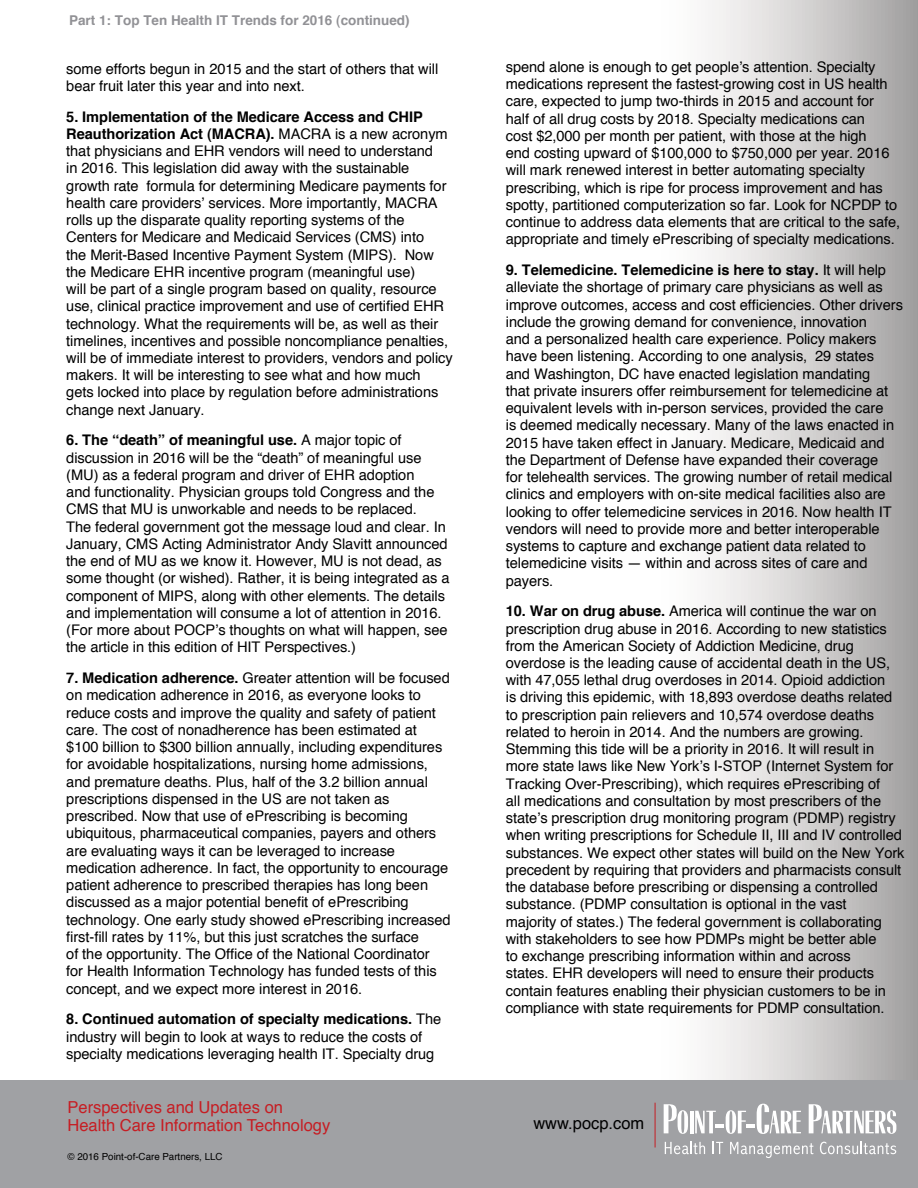
<style>
.page{position:relative;width:918px;height:1188px;background:#fff}
.page>*{position:absolute;margin:0;border:0;box-sizing:border-box;transform-origin:0 0}
.t1{font:16.5px/18px "Helvetica";color:#c61d23}
.t2{font:16.5px "Helvetica";color:#000}
.t3{font:14.7px/17.2px "Helvetica";letter-spacing:-.005em;color:#000}
.t4{font:700 13.5px "Helvetica";color:#919195}
.t5{font:9.75px "Helvetica";color:#000}
.s1{font-weight:700}
</style>
<div class="page">
<svg style="left:708px;top:0;width:210px;height:1080px;background:#d2d0d0"></svg>
<div style="left:0;top:1080px;width:918px;height:108px;background:#a0a1a4"></div>
<hr style="left:655px;top:1103px;width:1px;height:45px;background:#c61d23">
<svg style="left:664px;top:1104px;width:24px;height:30px"></svg>
<hr style="left:690px;top:1111px;width:3px;height:22px;background:#fff">
<svg style="left:695px;top:1104px;width:106px;height:30px"></svg>
<svg style="left:809px;top:1104px;width:87px;height:30px"></svg>
<svg style="left:665px;top:1142px;width:40px;height:12px"></svg>
<svg style="left:713px;top:1142px;width:10px;height:12px"></svg>
<svg style="left:730px;top:1142px;width:83px;height:16px"></svg>
<svg style="left:820px;top:1142px;width:76px;height:12px"></svg>
<p class="t4" style="left:69px;top:9px;width:342px">Part 1: Top Ten Health IT Trends for 2016 (continued)</p>
<p class="t3" style="left:66px;top:60px;width:374px">some efforts begun in 2015 and the start of others that will bear fruit later this year and into next.</p>
<p class="t3" style="left:66px;top:108px;width:388px"><span class="s1">5. Implementation of the Medicare Access and CHIP Reauthorization Act (MACRA).</span> MACRA is a new acronym that physicians and EHR vendors will need to understand<br>in 2016. This legislation did away with the sustainable growth rate formula for determining Medicare payments for health care providers’ services. More importantly, MACRA rolls up the disparate quality reporting systems of the Centers for Medicare and Medicaid Services (CMS) into<br>the Merit-Based Incentive Payment System (MIPS). Now the Medicare EHR incentive program (meaningful use)<br>will be part of a single program based on quality, resource use, clinical practice improvement and use of certified EHR technology. What the requirements will be, as well as their timelines, incentives and possible noncompliance penalties, will be of immediate interest to providers, vendors and policy makers. It will be interesting to see what and how much<br>gets locked into place by regulation before administrations change next January.</p>
<p class="t3" style="left:66px;top:432px;width:385px"><span class="s1">6. The “death” of meaningful use.</span> A major topic of discussion in 2016 will be the “death” of meaningful use (MU) as a federal program and driver of EHR adoption<br>and functionality. Physician groups told Congress and the CMS that MU is unworkable and needs to be replaced.<br>The federal government got the message loud and clear. In January, CMS Acting Administrator Andy Slavitt announced the end of MU as we know it. However, MU is not dead, as some thought (or wished). Rather, it is being integrated as a component of MIPS, along with other elements. The details and implementation will consume a lot of attention in 2016. (For more about POCP’s thoughts on what will happen, see the article in this edition of HIT Perspectives.)</p>
<p class="t3" style="left:66px;top:670px;width:386px"><span class="s1">7. Medication adherence.</span> Greater attention will be focused on medication adherence in 2016, as everyone looks to reduce costs and improve the quality and safety of patient care. The cost of nonadherence has been estimated at $100 billion to $300 billion annually, including expenditures for avoidable hospitalizations, nursing home admissions, and premature deaths. Plus, half of the 3.2 billion annual prescriptions dispensed in the US are not taken as prescribed. Now that use of ePrescribing is becoming ubiquitous, pharmaceutical companies, payers and others are evaluating ways it can be leveraged to increase medication adherence. In fact, the opportunity to encourage patient adherence to prescribed therapies has long been discussed as a major potential benefit of ePrescribing technology. One early study showed ePrescribing increased first-fill rates by 11%, but this just scratches the surface<br>of the opportunity. The Office of the National Coordinator<br>for Health Information Technology has funded tests of this concept, and we expect more interest in 2016.</p>
<p class="t3" style="left:66px;top:1011px;width:376px"><span class="s1">8. Continued automation of specialty medications.</span> The industry will begin to look at ways to reduce the costs of specialty medications leveraging health IT. Specialty drug</p>
<p class="t1" style="left:68px;top:1098px;width:264px">Perspectives and Updates on<br>Health Care Information Technology</p>
<p class="t5" style="left:68px;top:1149px;width:157px">© 2016 Point-of-Care Partners, LLC</p>
<p class="t3" style="left:506px;top:59px;width:396px">spend alone is enough to get people’s attention. Specialty medications represent the fastest-growing cost in US health care, expected to jump two-thirds in 2015 and account for half of all drug costs by 2018. Specialty medications can<br>cost $2,000 per month per patient, with those at the high<br>end costing upward of $100,000 to $750,000 per year. 2016 will mark renewed interest in better automating specialty prescribing, which is ripe for process improvement and has spotty, partitioned computerization so far. Look for NCPDP to continue to address data elements that are critical to the safe, appropriate and timely ePrescribing of specialty medications.</p>
<p class="t3" style="left:506px;top:262px;width:399px"><span class="s1">9. Telemedicine. Telemedicine is here to stay.</span> It will help alleviate the shortage of primary care physicians as well as improve outcomes, access and cost efficiencies. Other drivers include the growing demand for convenience, innovation<br>and a personalized health care experience. Policy makers have been listening. According to one analysis, 29 states<br>and Washington, DC have enacted legislation mandating<br>that private insurers offer reimbursement for telemedicine at equivalent levels with in-person services, provided the care<br>is deemed medically necessary. Many of the laws enacted in 2015 have taken effect in January. Medicare, Medicaid and the Department of Defense have expanded their coverage<br>for telehealth services. The growing number of retail medical clinics and employers with on-site medical facilities also are looking to offer telemedicine services in 2016. Now health IT vendors will need to provide more and better interoperable systems to capture and exchange patient data related to telemedicine visits — within and across sites of care and payers.</p>
<p class="t3" style="left:506px;top:603px;width:400px"><span class="s1">10. War on drug abuse.</span> America will continue the war on prescription drug abuse in 2016. According to new statistics from the American Society of Addiction Medicine, drug overdose is the leading cause of accidental death in the US, with 47,055 lethal drug overdoses in 2014. Opioid addiction<br>is driving this epidemic, with 18,893 overdose deaths related to prescription pain relievers and 10,574 overdose deaths related to heroin in 2014. And the numbers are growing.<br>Stemming this tide will be a priority in 2016. It will result in more state laws like New York’s I-STOP (Internet System for Tracking Over-Prescribing), which requires ePrescribing of<br>all medications and consultation by most prescribers of the state’s prescription drug monitoring program (PDMP) registry when writing prescriptions for Schedule II, III and IV controlled substances. We expect other states will build on the New York precedent by requiring that providers and pharmacists consult the database before prescribing or dispensing a controlled substance. (PDMP consultation is optional in the vast<br>majority of states.) The federal government is collaborating with stakeholders to see how PDMPs might be better able<br>to exchange prescribing information within and across<br>states. EHR developers will need to ensure their products contain features enabling their physician customers to be in compliance with state requirements for PDMP consultation.</p>
<p class="t2" style="left:533px;top:1111px;width:112px">www.pocp.com</p>
</div>
